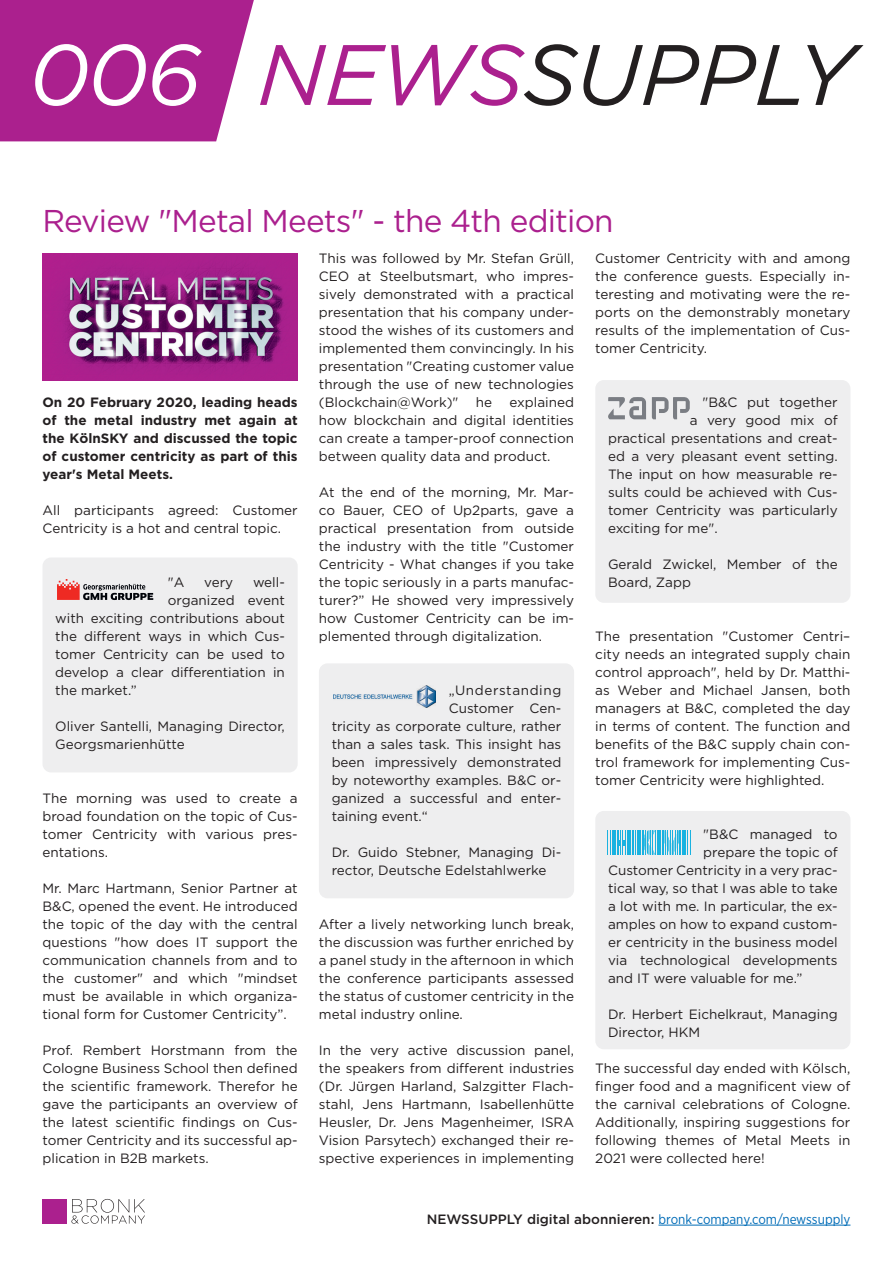
<style>
.page{position:relative;width:893px;height:1263px;background:#fff}
.page>*{position:absolute;margin:0;border:0;box-sizing:border-box;transform-origin:0 0}
.t1{font:italic 85.5px "Gotham Pro";letter-spacing:-.02em;color:#231f20}
.t2{font:31.5px "Gotham Pro";letter-spacing:-.025em;color:#ab208e}
.t3{font:13.5px/18px "Gotham Pro";color:#231f20;text-align:justify}
.t4{font:700 13.5px/18px "Gotham Pro";color:#231f20;text-align:justify}
.t5{font:500 13.5px "Gotham Pro";color:#231f20}
.t6{font:13.5px "Gotham Pro";letter-spacing:.045em;color:#231f20}
.s1{color:#fff}
.s2{color:#ab208e}
.s3{font-family:"Gotham Narrow";font-weight:400;color:#006cb7}
</style>
<div class="page">
<div style="left:43px;top:1199px;width:24px;height:24px;background:#ab208e"></div>
<svg style="left:71px;top:1199px;width:74px;height:25px"></svg>
<svg style="left:0;top:0;width:254px;height:141px;background:#b13096"></svg>
<hr style="left:658px;top:1225px;width:192px;height:1px;background:#006cb7">
<div style="left:43px;top:557px;width:255px;height:215px;background:#eeeeef;border-radius:9px"></div>
<div style="left:319px;top:663px;width:255px;height:235px;background:#eeeeef;border-radius:9px"></div>
<div style="left:595px;top:811px;width:255px;height:238px;background:#eeeeef;border-radius:9px"></div>
<div style="left:595px;top:380px;width:255px;height:223px;background:#eeeeef;border-radius:9px"></div>
<hr style="left:629px;top:830px;width:2px;height:25px;background:#1ab2e0">
<hr style="left:632px;top:830px;width:2px;height:25px;background:#1ab2e0">
<svg style="left:635px;top:830px;width:1px;height:25px"></svg>
<hr style="left:637px;top:830px;width:2px;height:25px;background:#1ab2e0">
<hr style="left:642px;top:830px;width:2px;height:25px;background:#1ab2e0">
<hr style="left:639px;top:830px;width:2px;height:25px;background:#1ab2e0">
<hr style="left:657px;top:830px;width:2px;height:25px;background:#1ab2e0">
<hr style="left:659px;top:830px;width:2px;height:25px;background:#1ab2e0">
<hr style="left:662px;top:830px;width:2px;height:25px;background:#1ab2e0">
<hr style="left:679px;top:830px;width:2px;height:25px;background:#1ab2e0">
<hr style="left:682px;top:830px;width:2px;height:25px;background:#1ab2e0">
<hr style="left:684px;top:830px;width:2px;height:25px;background:#1ab2e0">
<svg style="left:690px;top:830px;width:1px;height:25px"></svg>
<svg style="left:664px;top:830px;width:15px;height:25px"></svg>
<svg style="left:644px;top:830px;width:12px;height:25px"></svg>
<svg style="left:607px;top:830px;width:21px;height:25px"></svg>
<img style="left:43px;top:253px;width:255px;height:127px">
<svg style="left:652px;top:397px;width:38px;height:22px"></svg>
<svg style="left:608px;top:397px;width:38px;height:22px"></svg>
<img style="left:333px;top:685px;width:103px;height:22px">
<svg style="left:57px;top:579px;width:96px;height:21px"></svg>
<h1 class="t1" style="left:29px;top:27px;width:826px"><span class="s1">006</span> <span class="s2">NEWS</span>SUPPLY</h1>
<h2 class="t2" style="left:43px;top:204px;width:573px">Review "Metal Meets" - the 4th edition</h2>
<p class="t4" style="left:43px;top:393px;width:257px">On 20 February 2020, leading heads of the metal industry met again at the KölnSKY and discussed the topic of customer centricity as part of this year's Metal Meets.</p>
<p class="t3" style="left:43px;top:501px;width:257px">All participants agreed: Customer<br>Centricity is a hot and central topic.</p>
<p class="t3" style="left:168px;top:573px;width:18px">"A</p>
<p class="t3" style="left:204px;top:573px;width:30px">very</p>
<p class="t3" style="left:253px;top:573px;width:33px">well-</p>
<p class="t3" style="left:168px;top:591px;width:119px">organized event</p>
<p class="t3" style="left:55px;top:609px;width:231px">with exciting contributions about</p>
<p class="t3" style="left:55px;top:627px;width:231px">the different ways in which Cus-</p>
<p class="t3" style="left:55px;top:645px;width:231px">tomer Centricity can be used to</p>
<p class="t3" style="left:55px;top:663px;width:231px">develop a clear differentiation in</p>
<p class="t3" style="left:55px;top:681px;width:83px">the market.”</p>
<p class="t3" style="left:55px;top:717px;width:231px">Oliver Santelli, Managing Director,<br>Georgsmarienhütte</p>
<p class="t3" style="left:43px;top:789px;width:257px">The morning was used to create a broad foundation on the topic of Cus&shy;tomer Centricity with various pres&shy;entations.</p>
<p class="t3" style="left:43px;top:879px;width:257px">Mr. Marc Hartmann, Senior Partner at B&amp;C, opened the event. He introduced the topic of the day with the central questions "how does IT support the communication channels from and to the customer" and which "mindset must be available in which organiza&shy;tional form for Customer Centricity”.</p>
<p class="t3" style="left:43px;top:1041px;width:257px">Prof. Rembert Horstmann from the Cologne Business School then defined the scientific framework. Therefor he gave the participants an overview of the latest scientific findings on Cus&shy;tomer Centricity and its successful ap&shy;plication in B2B markets.</p>
<p class="t3" style="left:319px;top:249px;width:257px">This was followed by Mr. Stefan Grüll, CEO at Steelbutsmart, who impres&shy;sively demonstrated with a practical presentation that his company under&shy;stood the wishes of its customers and implemented them convincingly. In his presentation "Creating customer value through the use of new technologies (Blockchain@Work)"</p>
<p class="t3" style="left:319px;top:393px;width:257px;text-indent:191px">explained how blockchain and digital identities can create a tamper-proof connection between quality data and product.</p>
<p class="t3" style="left:319px;top:483px;width:257px">At the end of the morning, Mr. Mar&shy;co Bauer, CEO of Up2parts, gave a practical presentation from outside the industry with the title "Customer Centricity - What changes if you take the topic seriously in a parts manufac&shy;turer?” He showed very impressively how Customer Centricity can be im&shy;plemented through digitalization.</p>
<p class="t3" style="left:476px;top:393px;width:18px">he</p>
<p class="t6" style="left:449px;top:683px;width:114px">„Understanding</p>
<p class="t3" style="left:449px;top:699px;width:114px">Customer Cen-</p>
<p class="t3" style="left:332px;top:717px;width:231px">tricity as corporate culture, rather</p>
<p class="t3" style="left:332px;top:735px;width:231px">than a sales task. This insight has</p>
<p class="t3" style="left:332px;top:753px;width:231px">been impressively demonstrated</p>
<p class="t3" style="left:332px;top:771px;width:231px">by noteworthy examples. B&amp;C or-</p>
<p class="t3" style="left:332px;top:789px;width:231px">ganized a successful and enter-</p>
<p class="t3" style="left:332px;top:807px;width:98px">taining event.“</p>
<p class="t3" style="left:332px;top:843px;width:231px">Dr. Guido Stebner, Managing Di&shy;rector, Deutsche Edelstahlwerke</p>
<p class="t3" style="left:319px;top:915px;width:257px">After a lively networking lunch break, the discussion was further enriched by a panel study in the afternoon in which the conference participants assessed the status of customer centricity in the metal industry online.</p>
<p class="t3" style="left:319px;top:1041px;width:257px">In the very active discussion panel, the speakers from different industries (Dr. Jürgen Harland, Salzgitter Flach&shy;stahl, Jens Hartmann, Isabellenhütte Heusler, Dr. Jens Magenheimer, ISRA Vision Parsytech) exchanged their re&shy;spective experiences in implementing</p>
<p class="t3" style="left:595px;top:249px;width:257px">Customer Centricity with and among the conference guests. Especially in&shy;teresting and motivating were the re&shy;ports on the demonstrably monetary results of the implementation of Cus&shy;tomer Centricity.</p>
<p class="t3" style="left:702px;top:393px;width:137px">"B&amp;C put together</p>
<p class="t3" style="left:690px;top:411px;width:149px">a very good mix of</p>
<p class="t3" style="left:608px;top:429px;width:231px">practical presentations and creat-</p>
<p class="t3" style="left:608px;top:447px;width:231px">ed a very pleasant event setting.</p>
<p class="t3" style="left:608px;top:465px;width:231px">The input on how measurable re-</p>
<p class="t3" style="left:608px;top:483px;width:231px">sults could be achieved with Cus-</p>
<p class="t3" style="left:608px;top:501px;width:231px">tomer Centricity was particularly</p>
<p class="t3" style="left:608px;top:519px;width:111px">exciting for me".</p>
<p class="t3" style="left:608px;top:555px;width:231px">Gerald Zwickel, Member of the<br>Board, Zapp</p>
<p class="t3" style="left:595px;top:627px;width:257px">The presentation "Customer Centri– city needs an integrated supply chain control approach", held by Dr. Matthi&shy;as Weber and Michael Jansen, both managers at B&amp;C, completed the day in terms of content. The function and benefits of the B&amp;C supply chain con&shy;trol framework for implementing Cus&shy;tomer Centricity were highlighted.</p>
<p class="t3" style="left:703px;top:825px;width:136px">"B&amp;C managed to</p>
<p class="t3" style="left:703px;top:843px;width:136px">prepare the topic of</p>
<p class="t3" style="left:608px;top:861px;width:231px">Customer Centricity in a very prac-</p>
<p class="t3" style="left:608px;top:879px;width:231px">tical way, so that I was able to take</p>
<p class="t3" style="left:608px;top:897px;width:231px">a lot with me. In particular, the ex-</p>
<p class="t3" style="left:608px;top:915px;width:231px">amples on how to expand custom-</p>
<p class="t3" style="left:608px;top:933px;width:231px">er centricity in the business model</p>
<p class="t3" style="left:608px;top:951px;width:231px">via technological developments</p>
<p class="t3" style="left:608px;top:969px;width:196px">and IT were valuable for me.”</p>
<p class="t3" style="left:608px;top:1005px;width:231px">Dr. Herbert Eichelkraut, Managing<br>Director, HKM</p>
<p class="t3" style="left:595px;top:1059px;width:257px">The successful day ended with Kölsch, finger food and a magnificent view of the carnival celebrations of Cologne.<br>Additionally, inspiring suggestions for following themes of Metal Meets in 2021 were collected here!</p>
<p class="t5" style="left:427px;top:1211px;width:425px">NEWSSUPPLY digital abonnieren: <span class="s3">bronk-company.com/newssupply</span></p>
</div>
